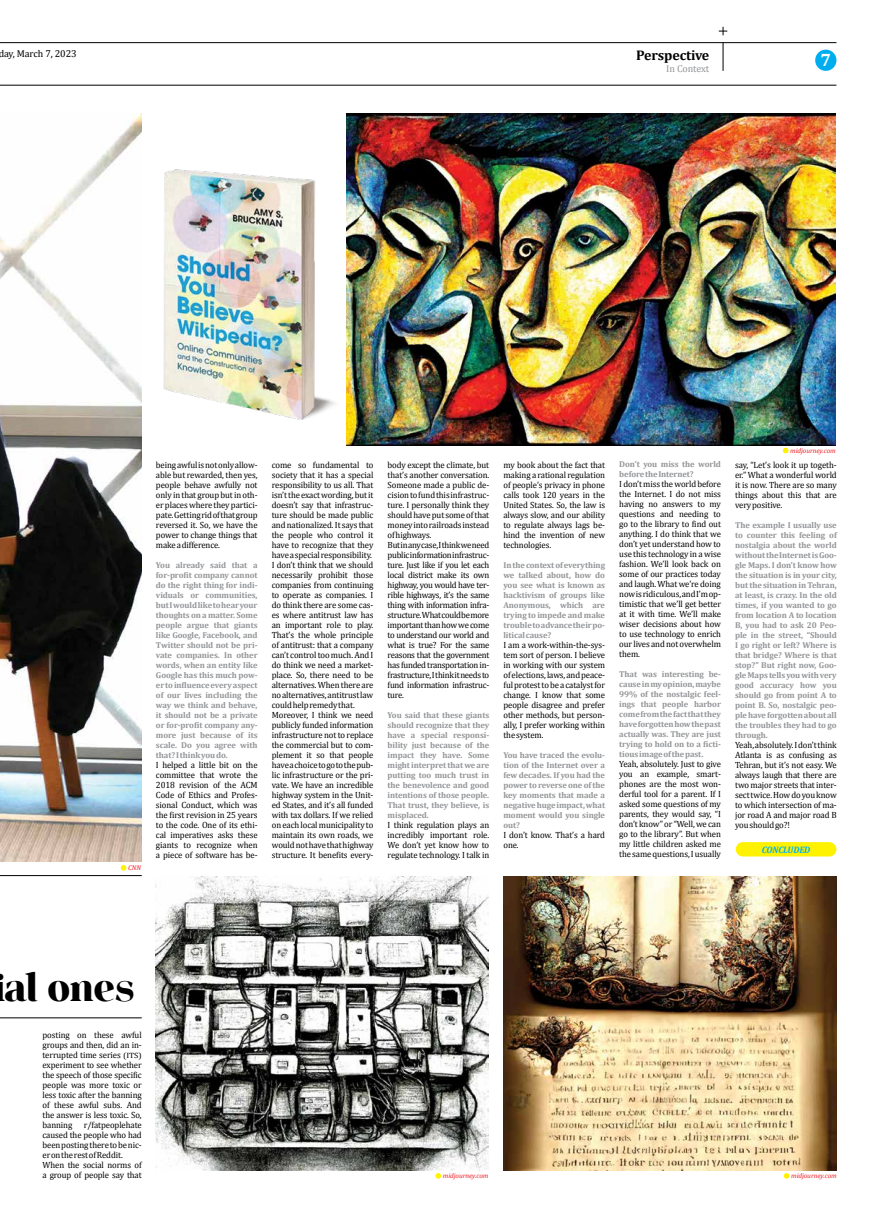
<style>
.page{position:relative;width:879px;height:1219px;background:#fff}
.page>*{position:absolute;margin:0;border:0;box-sizing:border-box;transform-origin:0 0}
.t1{font:700 38px "Jaymont PERSONAL";letter-spacing:.01em;color:#000}
.t2{font:700 18px "Cambria";color:#fff}
.t3{font:700 14px "Cambria";letter-spacing:-.01em;color:#000}
.t4{font:10px "Cambria";letter-spacing:-.01em;color:#000}
.t5{font:10px "Cambria";letter-spacing:-.01em;color:#939598}
.t6{font:italic 700 9.4px "Cambria";letter-spacing:-.01em;color:#00aeef;scale:.96 1}
.t7{font:9px/10px "Cambria";letter-spacing:-.01em;color:#000;text-align:justify}
.t8{font:9px/10px "Cambria";letter-spacing:-.03em;color:#000}
.t9{font:700 8.5px/10px "Cambria";letter-spacing:-.01em;color:#939598;text-align:justify}
.t10{font:italic 6.9px "Cambria";letter-spacing:-.01em;color:#ed1d24}
.s1{font-size:7.7px}
</style>
<div class="page">
<div style="left:815px;top:50px;width:21px;height:21px;background:#00aeef;border-radius:50%"></div>
<hr style="left:0;top:42px;width:836px;height:1px;background:#000">
<hr style="left:0;top:85px;width:836px;height:1px;background:#000">
<svg style="left:723px;top:43px;width:1px;height:28px"></svg>
<div style="left:736px;top:842px;width:100px;height:14px;background:#fff200;border-radius:7px"></div>
<hr style="left:0;top:875px;width:142px;height:1px;background:#000">
<hr style="left:0;top:1018px;width:142px;height:1px;background:#000">
<img style="left:163px;top:169px;width:173px;height:251px">
<img style="left:0;top:114px;width:142px;height:747px">
<img style="left:346px;top:114px;width:490px;height:331px">
<img style="left:155px;top:877px;width:333px;height:293px">
<img style="left:503px;top:877px;width:333px;height:293px">
<svg style="left:783px;top:448px;width:5px;height:5px"></svg>
<svg style="left:121px;top:865px;width:5px;height:6px"></svg>
<svg style="left:784px;top:1173px;width:5px;height:6px"></svg>
<svg style="left:435px;top:1173px;width:6px;height:6px"></svg>
<svg style="left:719px;top:27px;width:8px;height:8px"></svg>
<p class="t4" style="left:-1px;top:48px;width:80px">day, March 7, 2023</p>
<h3 class="t3" style="left:636px;top:45px;width:75px">Perspective</h3>
<p class="t5" style="left:666px;top:62px;width:44px">In Context</p>
<h2 class="t2" style="left:820px;top:47px;width:12px">7</h2>
<p class="t10" style="left:128px;top:863px;width:15px">CNN</p>
<p class="t7" style="left:156px;top:460px;width:103px">being awful is not only allow&shy;able but rewarded, then yes, people behave awfully not only in that group but in oth&shy;er places where they partici&shy;pate. Getting rid of that group reversed it. So, we have the power to change things that make a difference.</p>
<p class="t9" style="left:156px;top:559px;width:103px">You already said that a for-profit company cannot do the right thing for indi&shy;viduals or communities, but I would like to hear your thoughts on a matter. Some people argue that giants like Google, Facebook, and Twitter should not be pri&shy;vate companies. In other words, when an entity like Google has this much pow&shy;er to influence every aspect of our lives including the way we think and behave, it should not be a private or for-profit company any&shy;more just because of its scale. Do you agree with that? I think you do.</p>
<p class="t7" style="left:156px;top:760px;width:103px">I helped a little bit on the committee that wrote the 2018 revision of the ACM Code of Ethics and Profes&shy;sional Conduct, which was the first revision in 25 years to the code. One of its ethi&shy;cal imperatives asks these giants to recognize when a piece of software has be-</p>
<p class="t7" style="left:272px;top:460px;width:103px;text-align:left">come so fundamental to society that it has a special responsibility to us all. That isn’t the exact wording, but it doesn’t say that infrastruc&shy;ture should be made public and nationalized. It says that the people who control it have to recognize that they have a special responsibility.<br>I don’t think that we should necessarily prohibit those companies from continuing to operate as companies. I do think there are some cas&shy;es where antitrust law has an important role to play.<br>That’s the whole principle of antitrust: that a company can’t control too much. And I do think we need a market&shy;place. So, there need to be alternatives. When there are no alternatives, antitrust law could help remedy that.<br>Moreover, I think we need publicly funded information infrastructure not to replace the commercial but to com&shy;plement it so that people have a choice to go to the pub&shy;lic infrastructure or the pri&shy;vate. We have an incredible highway system in the Unit&shy;ed States, and it’s all funded with tax dollars. If we relied on each local municipality to maintain its own roads, we would not have that highway structure. It benefits every-</p>
<p class="t8" style="left:388px;top:460px;width:103px">body except the climate, but that’s another conversation.<br>Someone made a public de&shy;cision to fund this infrastruc&shy;ture. I personally think they should have put some of that money into railroads instead of highways.<br>But in any case, I think we need public information infrastruc&shy;ture. Just like if you let each local district make its own highway, you would have ter&shy;rible highways, it’s the same thing with information infra&shy;structure. What could be more important than how we come to understand our world and what is true? For the same reasons that the government has funded transportation in&shy;frastructure, I think it needs to fund information infrastruc&shy;ture.</p>
<p class="t9" style="left:388px;top:709px;width:103px">You said that these giants should recognize that they have a special responsi&shy;bility just because of the impact they have. Some might interpret that we are putting too much trust in the benevolence and good intentions of those people.<br>That trust, they believe, is misplaced.</p>
<p class="t7" style="left:388px;top:820px;width:103px">I think regulation plays an incredibly important role.<br>We don’t yet know how to regulate technology. I talk in</p>
<p class="t7" style="left:503px;top:460px;width:103px">my book about the fact that making a rational regulation of people’s privacy in phone calls took 120 years in the United States. So, the law is always slow, and our ability to regulate always lags be&shy;hind the invention of new technologies.</p>
<p class="t9" style="left:503px;top:559px;width:103px">In the context of everything we talked about, how do you see what is known as hacktivism of groups like Anonymous, which are trying to impede and make trouble to advance their po&shy;litical cause?</p>
<p class="t7" style="left:503px;top:640px;width:103px">I am a work-within-the-sys&shy;tem sort of person. I believe in working with our system of elections, laws, and peace&shy;ful protest to be a catalyst for change. I know that some people disagree and prefer other methods, but person&shy;ally, I prefer working within the system.</p>
<p class="t9" style="left:503px;top:749px;width:103px">You have traced the evolu&shy;tion of the Internet over a few decades. If you had the power to reverse one of the key moments that made a negative huge impact, what moment would you single out?</p>
<p class="t7" style="left:503px;top:830px;width:103px">I don’t know. That’s a hard one.</p>
<p class="t9" style="left:619px;top:459px;width:103px">Don’t you miss the world before the Internet?</p>
<p class="t7" style="left:619px;top:479px;width:103px">I don’t miss the world before the Internet. I do not miss having no answers to my questions and needing to go to the library to find out anything. I do think that we don’t yet understand how to use this technology in a wise fashion. We’ll look back on some of our practices today and laugh. What we’re doing now is ridiculous, and I’m op&shy;timistic that we’ll get better at it with time. We’ll make wiser decisions about how to use technology to enrich our lives and not overwhelm them.</p>
<p class="t9" style="left:619px;top:669px;width:103px">That was interesting be&shy;cause in my opinion, maybe 99% of the nostalgic feel&shy;ings that people harbor come from the fact that they have forgotten how the past actually was. They are just trying to hold on to a ficti&shy;tious image of the past.</p>
<p class="t7" style="left:619px;top:759px;width:103px">Yeah, absolutely. Just to give you an example, smart&shy;phones are the most won&shy;derful tool for a parent. If I asked some questions of my parents, they would say, “I don’t know” or “Well, we can go to the library”. But when my little children asked me the same questions, I usually</p>
<p class="t10" style="left:790px;top:445px;width:47px">midjourney.com</p>
<p class="t7" style="left:735px;top:460px;width:103px">say, “Let’s look it up togeth&shy;er.” What a wonderful world it is now. There are so many things about this that are very positive.</p>
<p class="t9" style="left:735px;top:519px;width:103px">The example I usually use to counter this feeling of nostalgia about the world without the Internet is Goo&shy;gle Maps. I don’t know how the situation is in your city, but the situation in Tehran, at least, is crazy. In the old times, if you wanted to go from location A to location B, you had to ask 20 Peo&shy;ple in the street, “Should I go right or left? Where is that bridge? Where is that stop?” But right now, Goo&shy;gle Maps tells you with very good accuracy how you should go from point A to point B. So, nostalgic peo&shy;ple have forgotten about all the troubles they had to go through.</p>
<p class="t7" style="left:735px;top:740px;width:103px">Yeah, absolutely. I don’t think Atlanta is as confusing as Tehran, but it’s not easy. We always laugh that there are two major streets that inter&shy;sect twice. How do you know to which intersection of ma&shy;jor road A and major road B you should go?!</p>
<p class="t6" style="left:762px;top:843px;width:52px">CONCLUDED</p>
<h1 class="t1" style="left:5px;top:961px;width:131px">al ones</h1>
<p class="t7" style="left:43px;top:1030px;width:101px">posting on these awful groups and then, did an in&shy;terrupted time series <span class="s1">(ITS) </span>experiment to see whether the speech of those specific people was more toxic or less toxic after the banning of these awful subs. And the answer is less toxic. So, banning</p>
<p class="t7" style="left:43px;top:1120px;width:101px;text-align:left;text-indent:41px">r/fatpeoplehate caused the people who had been posting there to be nic&shy;er on the rest of Reddit.<br>When the social norms of a group of people say that</p>
<p class="t10" style="left:443px;top:1171px;width:47px">midjourney.com</p>
<p class="t10" style="left:791px;top:1171px;width:47px">midjourney.com</p>
</div>
